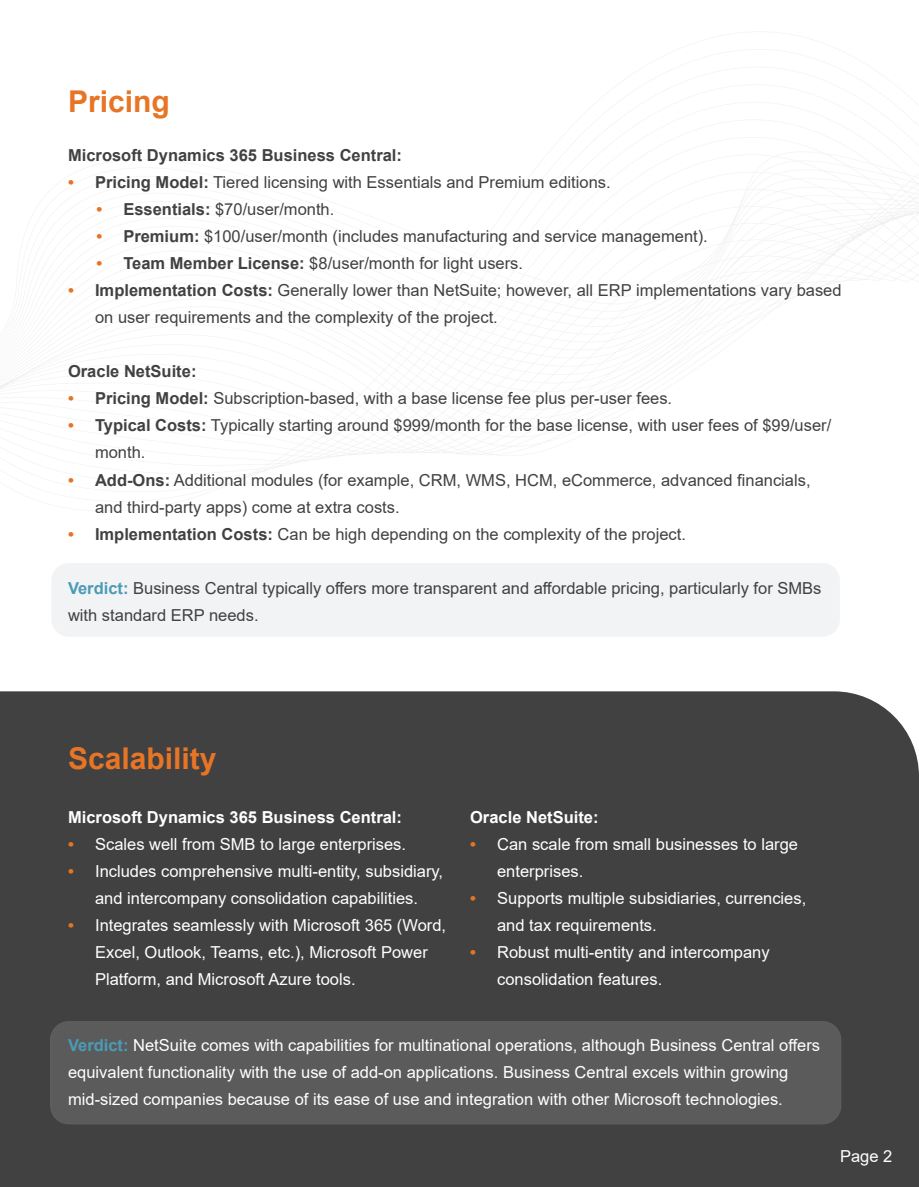
<style>
.page{position:relative;width:919px;height:1187px;background:#fff}
.page>*{position:absolute;margin:0;border:0;box-sizing:border-box;transform-origin:0 0}
.t1{font:700 30px "Arial";color:#e77525}
.t2{font:16.5px/27px "Arial";color:#414142}
.t3{font:16.5px/27px "Arial";color:#fff}
.t4{font:700 16.5px "Arial";color:#414142}
.t5{font:700 16.5px "Arial";color:#fff}
.s1{font-weight:700;color:#e67425}
.s2{font-weight:700}
.s3{font-weight:700;color:#4b9bb6}
</style>
<div class="page">
<div style="left:51px;top:562px;width:789px;height:75px;background:#f1f3f4;border-radius:18px"></div>
<div style="left:50px;top:561px;width:791px;height:77px;border:2px solid #fff;border-radius:18px"></div>
<div style="left:0;top:691px;width:918px;height:495px;background:#414142"></div>
<div style="left:51px;top:1021px;width:789px;height:102px;background:#5b5b5c;border-radius:18px"></div>
<div style="left:50px;top:1020px;width:791px;height:104px;border:2px solid #fff;border-radius:18px"></div>
<h1 class="t1" style="left:68px;top:81px;width:103px">Pricing</h1>
<p class="t4" style="left:68px;top:144px;width:335px">Microsoft Dynamics 365 Business Central:</p>
<p class="t2" style="left:68px;top:169px;width:544px"><span class="s1">•</span> <span class="s2">Pricing Model:</span> Tiered licensing with Essentials and Premium editions.</p>
<p class="t2" style="left:96px;top:196px;width:239px"><span class="s1">•</span> <span class="s2">Essentials:</span> $70/user/month.</p>
<p class="t2" style="left:96px;top:223px;width:613px"><span class="s1">•</span> <span class="s2">Premium:</span> $100/user/month (includes manufacturing and service management).</p>
<p class="t2" style="left:96px;top:250px;width:428px"><span class="s1">•</span> <span class="s2">Team Member License:</span> $8/user/month for light users.</p>
<p class="t2" style="left:95px;top:277px;width:748px;text-indent:-27px"><span class="s1">•</span> <span class="s2">Implementation Costs:</span> Generally lower than NetSuite; however, all ERP implementations vary based on user requirements and the complexity of the project.</p>
<p class="t4" style="left:68px;top:360px;width:130px">Oracle NetSuite:</p>
<p class="t2" style="left:68px;top:385px;width:605px"><span class="s1">•</span> <span class="s2">Pricing Model:</span> Subscription-based, with a base license fee plus per-user fees.</p>
<p class="t2" style="left:95px;top:412px;width:737px;text-indent:-27px"><span class="s1">•</span> <span class="s2">Typical Costs:</span> Typically starting around $999/month for the base license, with user fees of $99/user/ month.</p>
<p class="t2" style="left:95px;top:466px;width:717px;text-indent:-27px"><span class="s1">•</span> <span class="s2">Add-Ons:</span> Additional modules (for example, CRM, WMS, HCM, eCommerce, advanced financials, and third-party apps) come at extra costs.</p>
<p class="t2" style="left:68px;top:520px;width:619px"><span class="s1">•</span> <span class="s2">Implementation Costs:</span> Can be high depending on the complexity of the project.</p>
<p class="t2" style="left:68px;top:574px;width:755px"><span class="s3">Verdict:</span> Business Central typically offers more transparent and affordable pricing, particularly for SMBs with standard ERP needs.</p>
<h1 class="t1" style="left:68px;top:736px;width:150px">Scalability</h1>
<p class="t5" style="left:68px;top:805px;width:335px">Microsoft Dynamics 365 Business Central:</p>
<p class="t3" style="left:68px;top:830px;width:339px"><span class="s1">•</span> Scales well from SMB to large enterprises.</p>
<p class="t3" style="left:68px;top:857px;width:376px;text-align:center"><span class="s1">•</span> Includes comprehensive multi-entity, subsidiary, and intercompany consolidation capabilities.</p>
<p class="t3" style="left:95px;top:911px;width:352px;text-indent:-27px"><span class="s1">•</span> Integrates seamlessly with Microsoft 365 (Word,<br>Excel, Outlook, Teams, etc.), Microsoft Power<br>Platform, and Microsoft Azure tools.</p>
<p class="t5" style="left:470px;top:805px;width:130px">Oracle NetSuite:</p>
<p class="t3" style="left:497px;top:830px;width:302px;text-indent:-27px"><span class="s1">•</span> Can scale from small businesses to large enterprises.</p>
<p class="t3" style="left:497px;top:884px;width:311px;text-indent:-27px"><span class="s1">•</span> Supports multiple subsidiaries, currencies, and tax requirements.</p>
<p class="t3" style="left:497px;top:938px;width:274px;text-indent:-27px"><span class="s1">•</span> Robust multi-entity and intercompany consolidation features.</p>
<p class="t3" style="left:68px;top:1031px;width:753px"><span class="s3">Verdict:</span> NetSuite comes with capabilities for multinational operations, although Business Central offers equivalent functionality with the use of add-on applications. Business Central excels within growing mid-sized companies because of its ease of use and integration with other Microsoft technologies.</p>
<p class="t3" style="left:840px;top:1142px;width:54px">Page 2</p>
</div>
